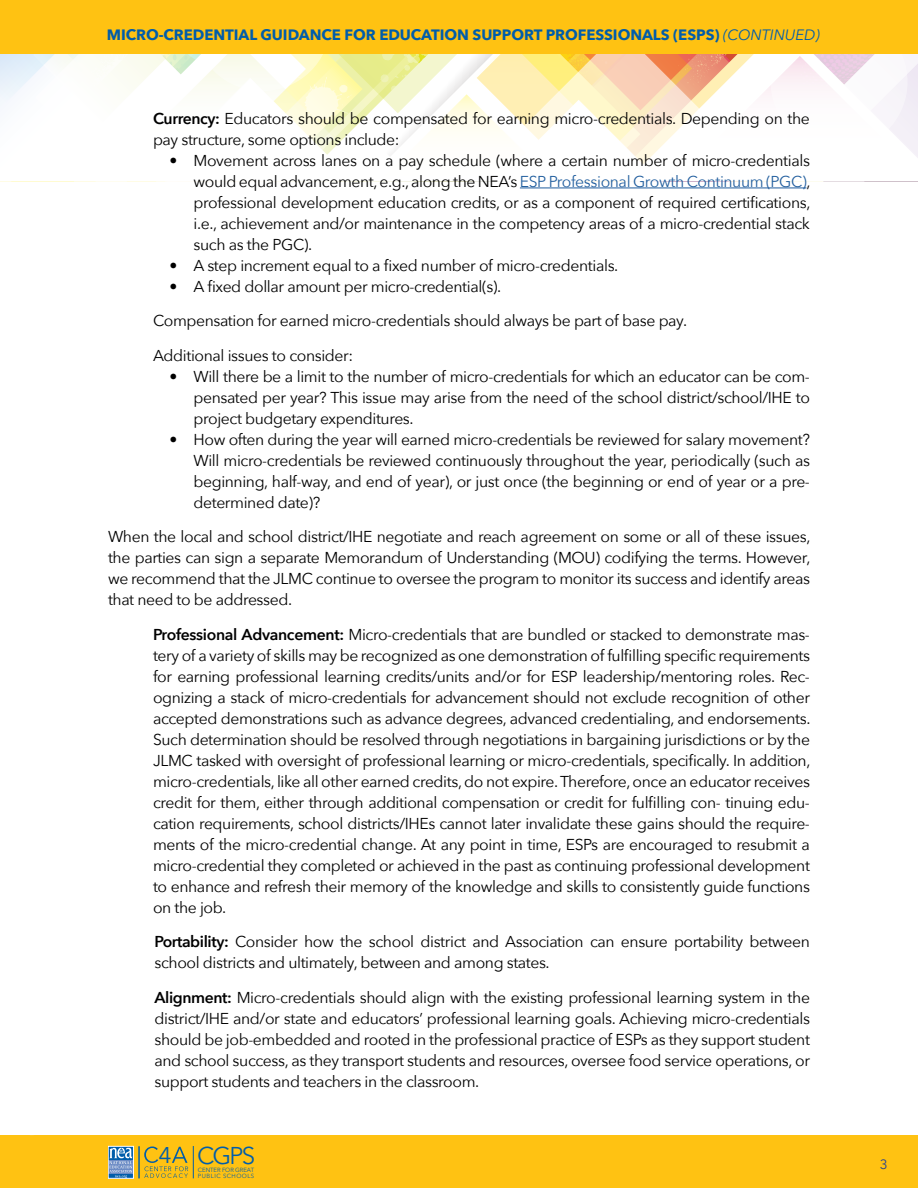
<style>
.page{position:relative;width:918px;height:1188px;background:#fff}
.page>*{position:absolute;margin:0;border:0;box-sizing:border-box;transform-origin:0 0}
.t1{font:24.15px "Avenir Next";color:#005daa}
.t2{font:15.75px/21px "Avenir Next";letter-spacing:-.025em;color:#000;text-align:justify}
.t3{font:700 15px "Avenir Next";letter-spacing:-.005em;color:#005daa}
.t4{font:13.5px "Avenir Next";color:#25408f}
.t5{font:6px "Avenir Next";letter-spacing:-.01em;color:#005daa}
.t6{font:6px "Avenir Next";letter-spacing:.075em;color:#005daa}
.s1{font-weight:400;font-style:italic}
.s2{font-weight:600}
.s3{color:#215e9e}
.s4{font-size:22.65px}
</style>
<div class="page">
<div style="left:0;top:1136px;width:918px;height:52px;background:#ffc212"></div>
<svg style="left:0;top:54px;width:918px;height:110px"></svg>
<div style="left:0;top:0;width:918px;height:54px;background:#ffc212"></div>
<svg style="left:25px;top:1135px;width:23px;height:1px"></svg>
<svg style="left:110px;top:1148px;width:22px;height:29px"></svg>
<div style="left:108px;top:1146px;width:26px;height:33px;border:1px solid #fff"></div>
<hr style="left:139px;top:1146px;width:1px;height:32px;background:#005daa">
<svg style="left:144px;top:1147px;width:44px;height:31px"></svg>
<hr style="left:193px;top:1146px;width:1px;height:32px;background:#005daa">
<hr style="left:520px;top:188px;width:286px;height:1px;background:#215e9e">
<p class="t3" style="left:107px;top:22px;width:714px">MICRO-CREDENTIAL GUIDANCE FOR EDUCATION SUPPORT PROFESSIONALS (ESPS) <span class="s1">(CONTINUED)</span></p>
<p class="t2" style="left:153px;top:107px;width:659px"><span class="s2">Currency:</span> Educators should be compensated for earning micro-credentials. Depending on the pay structure, some options include:</p>
<p class="t2" style="left:194px;top:149px;width:618px;text-indent:-24px">• Movement across lanes on a pay schedule (where a certain number of micro-credentials would equal advancement, e.g., along the NEA’s <span class="s3">ESP Professional Growth Continuum (PGC)</span>, professional development education credits, or as a component of required certifications, i.e., achievement and/or maintenance in the competency areas of a micro-credential stack such as the PGC).</p>
<p class="t2" style="left:170px;top:254px;width:450px">• A step increment equal to a fixed number of micro-credentials.</p>
<p class="t2" style="left:153px;top:268px;width:536px;line-height:34.5px;text-align:left;text-indent:16px">• A fixed dollar amount per micro-credential(s).<br>Compensation for earned micro-credentials should always be part of base pay.<br>Additional issues to consider:</p>
<p class="t2" style="left:194px;top:365px;width:618px;text-indent:-24px">• Will there be a limit to the number of micro-credentials for which an educator can be com&shy;pensated per year? This issue may arise from the need of the school district/school/IHE to project budgetary expenditures.</p>
<p class="t2" style="left:194px;top:428px;width:618px;text-indent:-24px">• How often during the year will earned micro-credentials be reviewed for salary movement?<br>Will micro-credentials be reviewed continuously throughout the year, periodically (such as beginning, half-way, and end of year), or just once (the beginning or end of year or a pre&shy;determined date)?</p>
<p class="t2" style="left:108px;top:525px;width:704px">When the local and school district/IHE negotiate and reach agreement on some or all of these issues, the parties can sign a separate Memorandum of Understanding (MOU) codifying the terms. However, we recommend that the JLMC continue to oversee the program to monitor its success and identify areas that need to be addressed.</p>
<p class="t2" style="left:153px;top:623px;width:659px"><span class="s2">Professional Advancement:</span> Micro-credentials that are bundled or stacked to demonstrate mas&shy;tery of a variety of skills may be recognized as one demonstration of fulfilling specific requirements for earning professional learning credits/units and/or for ESP leadership/mentoring roles. Rec&shy;ognizing a stack of micro-credentials for advancement should not exclude recognition of other accepted demonstrations such as advance degrees, advanced credentialing, and endorsements.<br>Such determination should be resolved through negotiations in bargaining jurisdictions or by the JLMC tasked with oversight of professional learning or micro-credentials, specifically. In addition, micro-credentials, like all other earned credits, do not expire. Therefore, once an educator receives credit for them, either through additional compensation or credit for fulfilling con- tinuing edu&shy;cation requirements, school districts/IHEs cannot later invalidate these gains should the require&shy;ments of the micro-credential change. At any point in time, ESPs are encouraged to resubmit a micro-credential they completed or achieved in the past as continuing professional development to enhance and refresh their memory of the knowledge and skills to consistently guide functions on the job.</p>
<p class="t2" style="left:155px;top:930px;width:657px"><span class="s2">Portability:</span> Consider how the school district and Association can ensure portability between school districts and ultimately, between and among states.</p>
<p class="t2" style="left:155px;top:986px;width:657px"><span class="s2">Alignment:</span> Micro-credentials should align with the existing professional learning system in the district/IHE and/or state and educators’ professional learning goals. Achieving micro-credentials should be job-embedded and rooted in the professional practice of ESPs as they support student and school success, as they transport students and resources, oversee food service operations, or support students and teachers in the classroom.</p>
<h1 class="t1" style="left:158px;top:1135px;width:98px"><span class="s4">4</span> CGPS</h1>
<p class="t6" style="left:198px;top:1171px;width:58px">PUBLIC SCHOOLS</p>
<p class="t5" style="left:198px;top:1164px;width:58px">CENTER FOR GREAT</p>
<p class="t4" style="left:880px;top:1153px;width:9px">3</p>
</div>
